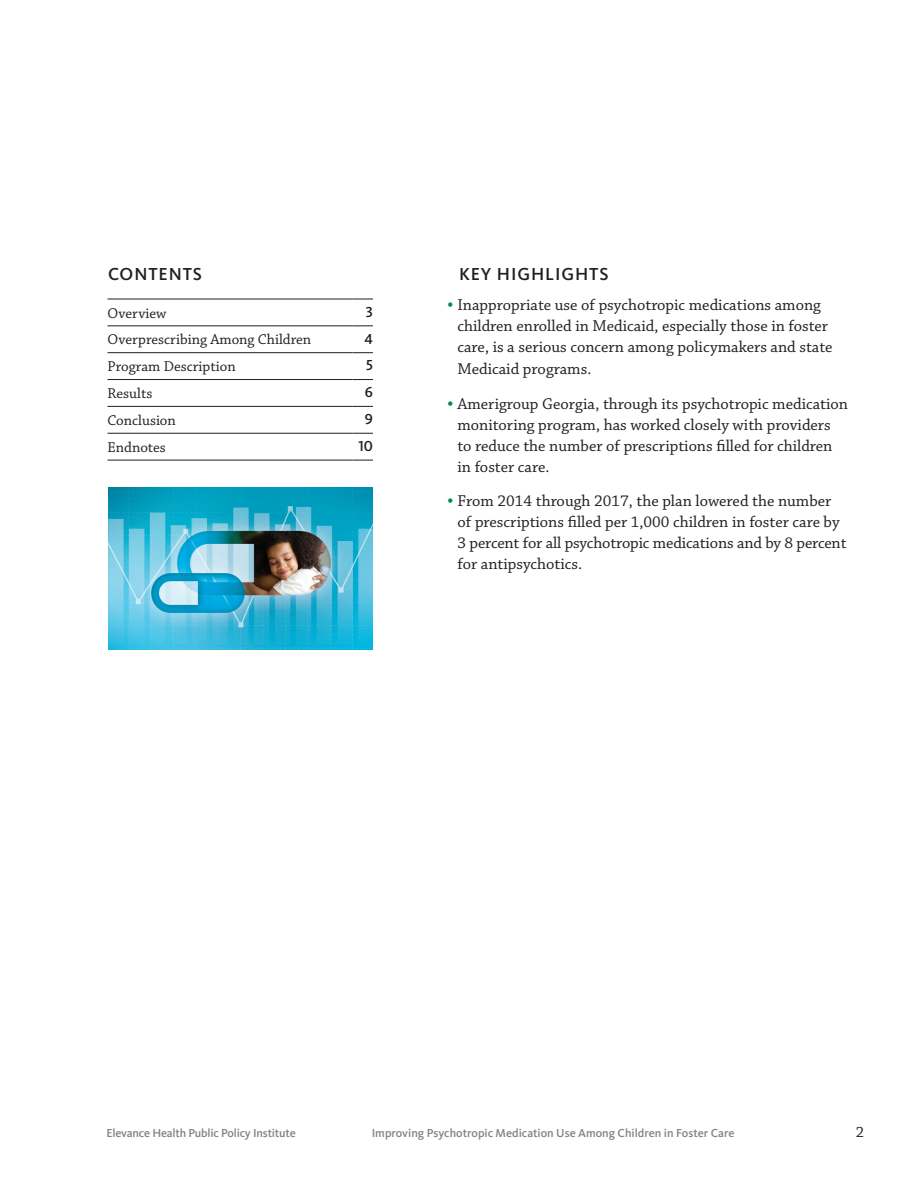
<style>
.page{position:relative;width:918px;height:1188px;background:#fff}
.page>*{position:absolute;margin:0;border:0;box-sizing:border-box;transform-origin:0 0}
.t1{font:500 18px "Kievit";letter-spacing:.05em;color:#231f20}
.t2{font:16.5px/21px "Chaparral Pro";color:#231f20}
.t3{font:15.75px "Chaparral Pro";color:#231f20}
.t4{font:15px "Chaparral Pro";color:#231f20}
.t5{font:15px "Kievit Medium SC";color:#231f20}
.t6{font:500 12px "Kievit";letter-spacing:-.005em;color:#808285}
.s1{font-size:21px;color:#008d44}
</style>
<div class="page">
<hr style="left:107px;top:299px;width:246px;height:1px;background:#231f20">
<svg style="left:352px;top:299px;width:21px;height:1px"></svg>
<hr style="left:107px;top:326px;width:246px;height:1px;background:#231f20">
<svg style="left:352px;top:326px;width:21px;height:1px"></svg>
<hr style="left:107px;top:352px;width:246px;height:1px;background:#231f20">
<svg style="left:352px;top:352px;width:21px;height:1px"></svg>
<hr style="left:107px;top:379px;width:246px;height:1px;background:#231f20">
<svg style="left:352px;top:379px;width:21px;height:1px"></svg>
<hr style="left:107px;top:406px;width:246px;height:1px;background:#231f20">
<svg style="left:352px;top:406px;width:21px;height:1px"></svg>
<hr style="left:107px;top:433px;width:246px;height:1px;background:#231f20">
<svg style="left:352px;top:433px;width:21px;height:1px"></svg>
<hr style="left:107px;top:460px;width:246px;height:1px;background:#231f20">
<svg style="left:352px;top:460px;width:21px;height:1px"></svg>
<img style="left:108px;top:488px;width:264px;height:162px">
<p class="t1" style="left:108px;top:264px;width:96px">CONTENTS</p>
<p class="t4" style="left:107px;top:305px;width:61px">Overview</p>
<p class="t5" style="left:366px;top:303px;width:9px">3</p>
<p class="t4" style="left:107px;top:331px;width:205px">Overprescribing Among Children</p>
<p class="t5" style="left:365px;top:330px;width:10px">4</p>
<p class="t4" style="left:107px;top:358px;width:130px">Program Description</p>
<p class="t5" style="left:366px;top:357px;width:8px">5</p>
<p class="t4" style="left:107px;top:385px;width:46px">Results</p>
<p class="t5" style="left:365px;top:384px;width:10px">6</p>
<p class="t4" style="left:107px;top:412px;width:70px">Conclusion</p>
<p class="t5" style="left:365px;top:410px;width:10px">9</p>
<p class="t4" style="left:107px;top:439px;width:60px">Endnotes</p>
<p class="t5" style="left:358px;top:437px;width:16px">10</p>
<p class="t1" style="left:459px;top:264px;width:151px">KEY HIGHLIGHTS</p>
<p class="t2" style="left:458px;top:295px;width:377px;text-indent:-10px"><span class="s1">•</span> Inappropriate use of psychotropic medications among children enrolled in Medicaid, especially those in foster care, is a serious concern among policymakers and state</p>
<p class="t2" style="left:458px;top:359px;width:135px">Medicaid programs.</p>
<p class="t2" style="left:458px;top:394px;width:392px;text-indent:-10px"><span class="s1">•</span> Amerigroup Georgia, through its psychotropic medication monitoring program, has worked closely with providers to reduce the number of prescriptions filled for children in foster care.</p>
<p class="t2" style="left:458px;top:491px;width:391px;text-indent:-10px"><span class="s1">•</span> From 2014 through 2017, the plan lowered the number of prescriptions filled per 1,000 children in foster care by 3 percent for all psychotropic medications and by 8 percent for antipsychotics.</p>
<p class="t6" style="left:106px;top:1126px;width:191px">Elevance Health Public Policy Institute</p>
<p class="t6" style="left:372px;top:1126px;width:364px">Improving Psychotropic Medication Use Among Children in Foster Care</p>
<p class="t3" style="left:856px;top:1124px;width:10px">2</p>
</div>
